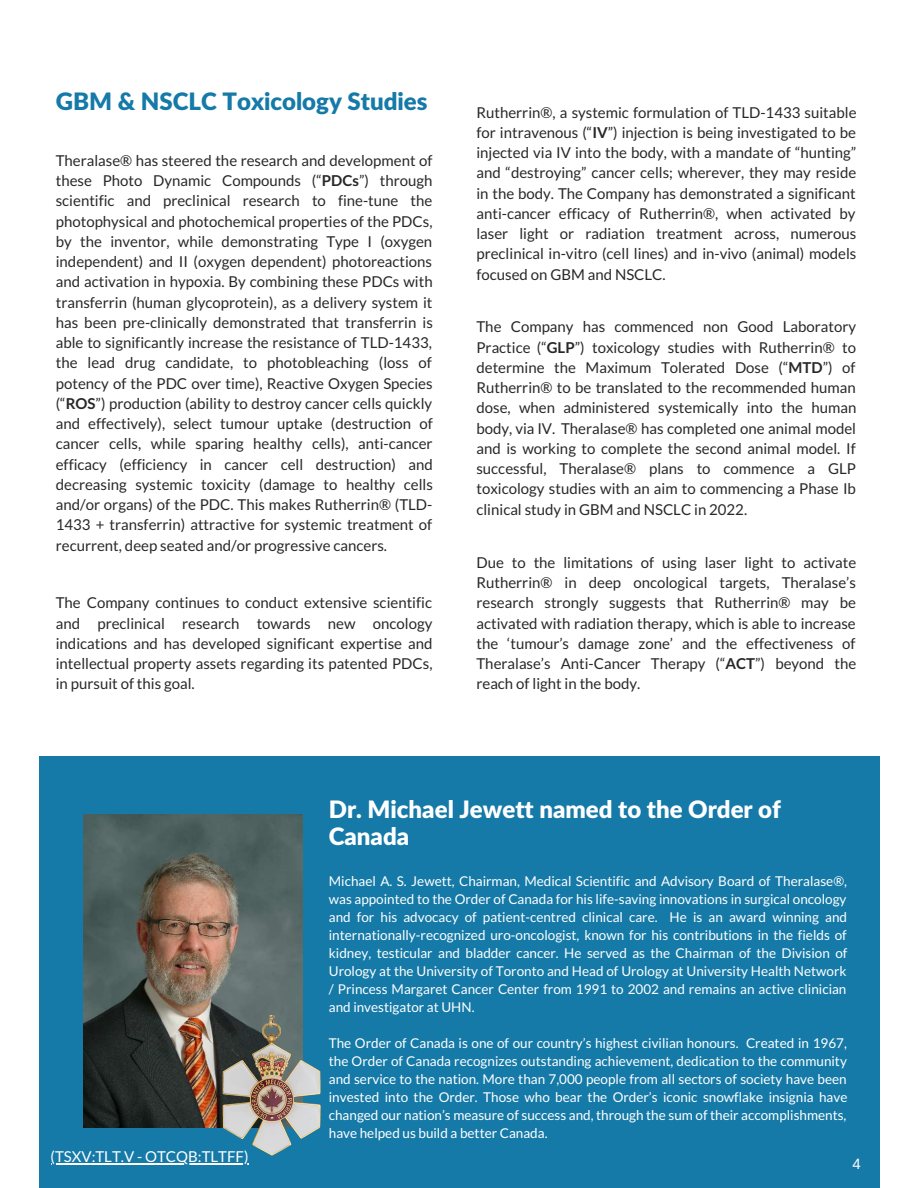
<style>
.page{position:relative;width:918px;height:1188px;background:#fff}
.page>*{position:absolute;margin:0;border:0;box-sizing:border-box;transform-origin:0 0}
.t1{font:900 24px "Lato Latin";color:#fff}
.t2{font:900 24px "Lato Latin";color:#157aa8}
.t3{font:15px/20.2px "Lato";color:#282828;text-align:justify}
.t4{font:15px "Lato";color:#fff}
.t5{font:15px "Arimo";color:#fff}
.t6{font:13.5px/18px "Lato";color:#fff;text-align:justify}
.s1{font-weight:700}
</style>
<div class="page">
<div style="left:39px;top:756px;width:840px;height:432px;background:#157aa8"></div>
<img style="left:84px;top:815px;width:218px;height:313px">
<img style="left:223px;top:1015px;width:98px;height:141px">
<hr style="left:51px;top:1163px;width:197px;height:1px;background:#fff">
<p class="t2" style="left:56px;top:91px;width:373px">GBM &amp; NSCLC Toxicology Studies</p>
<p class="t3" style="left:56px;top:150px;width:379px">Theralase® has steered the research and development of these Photo Dynamic Compounds (“<span class="s1">PDCs</span>”) through scientific and preclinical research to fine-tune the photophysical and photochemical properties of the PDCs, by the inventor, while demonstrating Type I (oxygen independent) and II (oxygen dependent) photoreactions and activation in hypoxia. By combining these PDCs with transferrin (human glycoprotein), as a delivery system it has been pre-clinically demonstrated that transferrin is able to significantly increase the resistance of TLD-1433, the lead drug candidate, to photobleaching (loss of potency of the PDC over time), Reactive Oxygen Species (“<span class="s1">ROS</span>”) production (ability to destroy cancer cells quickly and effectively), select tumour uptake (destruction of cancer cells, while sparing healthy cells), anti-cancer efficacy (efficiency in cancer cell destruction) and decreasing systemic toxicity (damage to healthy cells and/or organs) of the PDC. This makes Rutherrin® (TLD-1433 + transferrin) attractive for systemic treatment of recurrent, deep seated and/or progressive cancers.</p>
<p class="t3" style="left:56px;top:592px;width:378px">The Company continues to conduct extensive scientific and preclinical research towards new oncology indications and has developed significant expertise and intellectual property assets regarding its patented PDCs, in pursuit of this goal.</p>
<p class="t3" style="left:476px;top:102px;width:382px">Rutherrin®, a systemic formulation of TLD-1433 suitable for intravenous (“<span class="s1">IV</span>”) injection is being investigated to be injected via IV into the body, with a mandate of “hunting” and “destroying” cancer cells; wherever, they may reside in the body. The Company has demonstrated a significant anti-cancer efficacy of Rutherrin®, when activated by laser light or radiation treatment across, numerous preclinical in-vitro (cell lines) and in-vivo (animal) models focused on GBM and NSCLC.</p>
<p class="t3" style="left:476px;top:316px;width:381px">The Company has commenced non Good Laboratory Practice (“<span class="s1">GLP</span>”) toxicology studies with Rutherrin® to determine the Maximum Tolerated Dose (“<span class="s1">MTD</span>”) of Rutherrin® to be translated to the recommended human dose, when administered systemically into the human body, via IV. Theralase® has completed one animal model and is working to complete the second animal model. If successful, Theralase® plans to commence a GLP toxicology studies with an aim to commencing a Phase Ib clinical study in GBM and NSCLC in 2022.</p>
<p class="t3" style="left:476px;top:552px;width:381px">Due to the limitations of using laser light to activate Rutherrin® in deep oncological targets, Theralase’s research strongly suggests that Rutherrin® may be activated with radiation therapy, which is able to increase the ‘tumour’s damage zone’ and the effectiveness of Theralase’s Anti-Cancer Therapy (“<span class="s1">ACT</span>”) beyond the reach of light in the body.</p>
<p class="t1" style="left:329px;top:799px;width:454px">Dr. Michael Jewett named to the Order of</p>
<p class="t1" style="left:329px;top:826px;width:82px">Canada</p>
<p class="t6" style="left:329px;top:872px;width:520px">Michael A. S. Jewett, Chairman, Medical Scientific and Advisory Board of Theralase®, was appointed to the Order of Canada for his life-saving innovations in surgical oncology and for his advocacy of patient-centred clinical care. He is an award winning and internationally-recognized uro-oncologist, known for his contributions in the fields of kidney, testicular and bladder cancer. He served as the Chairman of the Division of Urology at the University of Toronto and Head of Urology at University Health Network / Princess Margaret Cancer Center from 1991 to 2002 and remains an active clinician and investigator at UHN.</p>
<p class="t6" style="left:329px;top:1034px;width:520px">The Order of Canada is one of our country’s highest civilian honours. Created in 1967, the Order of Canada recognizes outstanding achievement, dedication to the community and service to the nation. More than 7,000 people from all sectors of society have been invested into the Order. Those who bear the Order’s iconic snowflake insignia have changed our nation’s measure of success and, through the sum of their accomplishments, have helped us build a better Canada.</p>
<p class="t4" style="left:51px;top:1147px;width:199px">(TSXV:TLT.V - OTCQB:TLTFF)</p>
<p class="t5" style="left:852px;top:1156px;width:10px">4</p>
</div>
